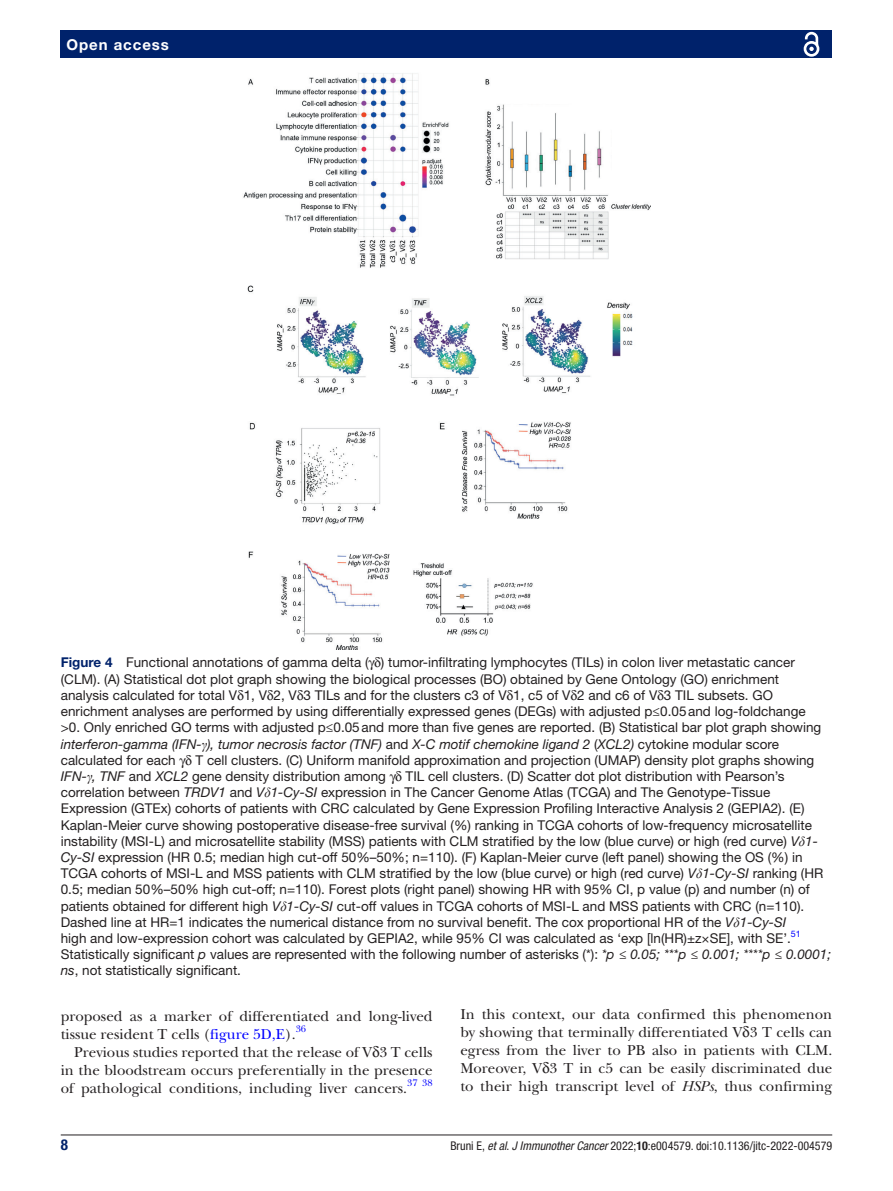
<style>
.page{position:relative;width:893px;height:1191px;background:#fff}
.page>*{position:absolute;margin:0;border:0;box-sizing:border-box;transform-origin:0 0}
.t1{font:15px/18px "New Baskerville";color:#231f20;text-align:justify}
.t2{font:700 15px "Helvetica Neue LT Std";letter-spacing:.065em;color:#fff}
.t3{font:700 condensed 15px "Helvetica Neue LT Std";color:#00226b}
.t4{font:13.5px/16.2px "Helvetica Neue LT Std";color:#231f20}
.t5{font:condensed 12px "Helvetica Neue LT Std";color:#231f20}
.t6{font:9.9px "New Baskerville";color:#00f}
.t7{font:9px "Helvetica Neue LT Std";color:#00f}
.s1{font-weight:700;color:#00226b}
.s2{font-style:italic}
.s3{font-family:"Times New Roman";font-style:italic}
.s4{color:#00f}
.s5{font-weight:700}
</style>
<div class="page">
<hr style="left:61px;top:1134px;width:771px;height:1px;background:#231f20">
<div style="left:61px;top:31px;width:771px;height:27px;background:#00226b"></div>
<svg style="left:803px;top:31px;width:17px;height:26px"></svg>
<img style="left:243px;top:73px;width:407px;height:577px">
<p class="t2" style="left:66px;top:35px;width:104px">Open access</p>
<p class="t4" style="left:61px;top:654px;width:762px"><span class="s1">Figure 4</span> Functional annotations of gamma delta ( ) tumor-infiltrating lymphocytes (TILs) in colon liver metastatic cancer (CLM). (A) Statistical dot plot graph showing the biological processes (BO) obtained by Gene Ontology (GO) enrichment analysis calculated for total V 1, V 2, V 3 TILs and for the clusters c3 of V 1, c5 of V 2 and c6 of V 3 TIL subsets. GO enrichment analyses are performed by using differentially expressed genes (DEGs) with adjusted p≤0.05and log-foldchange &gt;0. Only enriched GO terms with adjusted p≤0.05and more than five genes are reported. (B) Statistical bar plot graph showing <span class="s2">interferon-gamma (IFN-</span><span class="s3">γ</span><span class="s2">), tumor necrosis factor (TNF)</span> and <span class="s2">X-C motif chemokine ligand 2</span> (<span class="s2">XCL2)</span> cytokine modular score calculated for each</p>
<p class="t4" style="left:61px;top:751px;width:755px;text-indent:135px">T cell clusters. (C) Uniform manifold approximation and projection (UMAP) density plot graphs showing<br><span class="s2">IFN-</span><span class="s3">γ</span><span class="s2">, TNF</span> and <span class="s2">XCL2</span> gene density distribution among</p>
<p class="t4" style="left:61px;top:768px;width:764px;text-indent:345px">TIL cell clusters. (D) Scatter dot plot distribution with Pearson’s correlation between <span class="s2">TRDV1</span> and <span class="s2">V</span><span class="s3">δ</span><span class="s2">1-Cy-SI</span> expression in The Cancer Genome Atlas (TCGA) and The Genotype-Tissue Expression (GTEx) cohorts of patients with CRC calculated by Gene Expression Profiling Interactive Analysis 2 (GEPIA2). (E)<br>Kaplan-Meier curve showing postoperative disease-free survival (%) ranking in TCGA cohorts of low-frequency microsatellite instability (MSI-L) and microsatellite stability (MSS) patients with CLM stratified by the low (blue curve) or high (red curve) <span class="s2">V</span><span class="s3">δ</span><span class="s2">1- Cy-SI</span> expression (HR 0.5; median high cut-off 50%–50%; n=110). (F) Kaplan-Meier curve (left panel) showing the OS (%) in TCGA cohorts of MSI-L and MSS patients with CLM stratified by the low (blue curve) or high (red curve) <span class="s2">V</span><span class="s3">δ</span><span class="s2">1-Cy-SI</span> ranking (HR 0.5; median 50%–50% high cut-off; n=110). Forest plots (right panel) showing HR with 95% CI, p value (p) and number (n) of patients obtained for different high <span class="s2">V</span><span class="s3">δ</span><span class="s2">1-Cy-SI</span> cut-off values in TCGA cohorts of MSI-L and MSS patients with CRC (n=110).<br>Dashed line at HR=1 indicates the numerical distance from no survival benefit. The cox proportional HR of the <span class="s2">V</span><span class="s3">δ</span><span class="s2">1-Cy-SI<br></span>high and low-expression cohort was calculated by GEPIA2, while 95% CI was calculated as ‘exp [ln(HR)±z×SE], with SE’.</p>
<p class="t7" style="left:791px;top:928px;width:11px">51</p>
<p class="t4" style="left:61px;top:946px;width:772px">Statistically significant <span class="s2">p</span> values are represented with the following number of asterisks (*): <span class="s2">*p ≤ 0.05; ***p ≤ 0.001; ****p ≤ 0.0001; ns</span>, not statistically significant.</p>
<p class="t1" style="left:61px;top:1006px;width:373px">proposed as a marker of differentiated and long-lived tissue resident T cells (<span class="s4">figure 5D,E</span>).</p>
<p class="t6" style="left:296px;top:1023px;width:12px">36</p>
<p class="t1" style="left:61px;top:1043px;width:373px;text-indent:14px">Previous studies reported that the release of V 3 T cells in the bloodstream occurs preferentially in the presence of pathological conditions, including liver cancers.</p>
<p class="t6" style="left:407px;top:1077px;width:27px">37 38</p>
<p class="t1" style="left:460px;top:1005px;width:373px">In this context, our data confirmed this phenomenon by showing that terminally differentiated V 3 T cells can egress from the liver to PB also in patients with CLM.<br>Moreover, V 3 T in c5 can be easily discriminated due to their high transcript level of <span class="s2">HSPs</span>, thus confirming</p>
<p class="t3" style="left:61px;top:1135px;width:9px">8</p>
<p class="t5" style="left:450px;top:1138px;width:383px">Bruni E, <span class="s2">et al</span>. <span class="s2">J Immunother Cancer</span> 2022;<span class="s5">10</span>:e004579. doi:10.1136/jitc-2022-004579</p>
</div>
